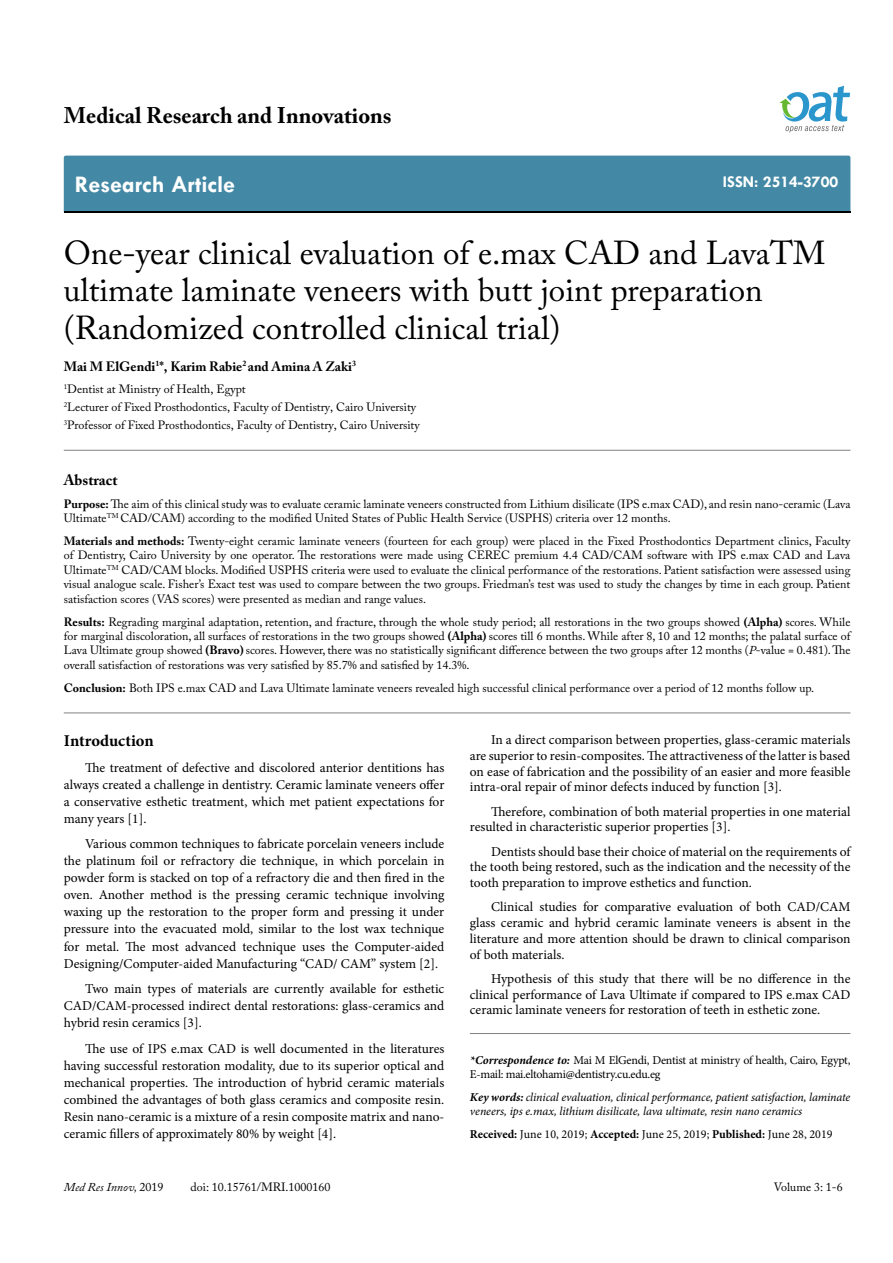
<style>
.page{position:relative;width:893px;height:1263px;background:#fff}
.page>*{position:absolute;margin:0;border:0;box-sizing:border-box;transform-origin:0 0}
.t1{font:33px/37.5px "Adobe Caslon Pro";color:#000}
.t2{font:700 24px "Tw Cen";color:#fff}
.t3{font:700 22.5px "Adobe Caslon Pro";color:#000}
.t4{font:700 16.5px "Tw Cen";color:#fff}
.t5{font:700 16.5px "Minion Pro";letter-spacing:-.005em;color:#000}
.t6{font:700 15px "Adobe Caslon Pro";color:#000}
.t7{font:13.5px/17px "Minion Pro";color:#000;text-align:justify}
.t8{font:700 13.5px "Adobe Caslon Pro";color:#000}
.t9{font:12px/14.4px "Adobe Caslon Pro";color:#000}
.t10{font:italic 12px/14.4px "Minion Pro";letter-spacing:-.01em;color:#000}
.t11{font:12px/14.4px "Minion Pro";letter-spacing:-.02em;color:#000}
.t12{font:12px "Minion Pro";color:#000}
.t13{font:italic 12px "Adobe Caslon Pro";color:#000}
.s1{font-weight:700}
.s2{font-style:italic}
.s3{font-weight:700;font-style:italic}
.s4{font-style:normal}
</style>
<div class="page">
<div style="left:64px;top:156px;width:786px;height:56px;background:#4389a5"></div>
<svg style="left:779px;top:86px;width:71px;height:47px"></svg>
<hr style="left:64px;top:713px;width:786px;height:1px;background:#808285">
<hr style="left:64px;top:450px;width:786px;height:1px;background:#808285">
<hr style="left:470px;top:1033px;width:380px;height:1px;background:#808285">
<h3 class="t3" style="left:64px;top:102px;width:329px">Medical Research and Innovations</h3>
<h2 class="t2" style="left:75px;top:170px;width:162px">Research Article</h2>
<p class="t4" style="left:723px;top:172px;width:117px">ISSN: 2514-3700</p>
<h1 class="t1" style="left:64px;top:234px;width:763px">One-year clinical evaluation of e.max CAD and LavaTM ultimate laminate veneers with butt joint preparation (Randomized controlled clinical trial)</h1>
<p class="t8" style="left:64px;top:358px;width:294px">Mai M ElGendi<sup>1</sup>*, Karim Rabie<sup>2</sup> and Amina A Zaki<sup>3</sup></p>
<p class="t9" style="left:64px;top:380px;width:357px;line-height:18px"><sup>1</sup>Dentist at Ministry of Health, Egypt<br><sup>2</sup>Lecturer of Fixed Prosthodontics, Faculty of Dentistry, Cairo University<br><sup>3</sup>Professor of Fixed Prosthodontics, Faculty of Dentistry, Cairo University</p>
<p class="t6" style="left:64px;top:471px;width:55px">Abstract</p>
<p class="t9" style="left:64px;top:496px;width:788px"><span class="s1">Purpose:</span> The aim of this clinical study was to evaluate ceramic laminate veneers constructed from Lithium disilicate (IPS e.max CAD), and resin nano-ceramic (Lava<br>Ultimate<sup>TM</sup> CAD/CAM) according to the modified United States of Public Health Service (USPHS) criteria over 12 months.</p>
<p class="t9" style="left:64px;top:534px;width:788px;text-align:justify"><span class="s1">Materials and methods:</span> Twenty-eight ceramic laminate veneers (fourteen for each group) were placed in the Fixed Prosthodontics Department clinics, Faculty of Dentistry, Cairo University by one operator. The restorations were made using CEREC premium 4.4 CAD/CAM software with IPS e.max CAD and Lava Ultimate<sup>TM</sup> CAD/CAM blocks. Modified USPHS criteria were used to evaluate the clinical performance of the restorations. Patient satisfaction were assessed using visual analogue scale. Fisher’s Exact test was used to compare between the two groups. Friedman’s test was used to study the changes by time in each group. Patient satisfaction scores (VAS scores) were presented as median and range values.</p>
<p class="t9" style="left:64px;top:614px;width:788px;text-align:justify"><span class="s1">Results:</span> Regrading marginal adaptation, retention, and fracture, through the whole study period; all restorations in the two groups showed <span class="s1">(Alpha)</span> scores. While for marginal discoloration, all surfaces of restorations in the two groups showed <span class="s1">(Alpha)</span> scores till 6 months. While after 8, 10 and 12 months; the palatal surface of Lava Ultimate group showed <span class="s1">(Bravo)</span> scores. However, there was no statistically significant difference between the two groups after 12 months (<span class="s2">P</span>-value = 0.481). The overall satisfaction of restorations was very satisfied by 85.7% and satisfied by 14.3%.</p>
<p class="t9" style="left:64px;top:680px;width:752px"><span class="s1">Conclusion:</span> Both IPS e.max CAD and Lava Ultimate laminate veneers revealed high successful clinical performance over a period of 12 months follow up.</p>
<p class="t5" style="left:64px;top:729px;width:91px">Introduction</p>
<p class="t7" style="left:64px;top:759px;width:382px;text-indent:21px">The treatment of defective and discolored anterior dentitions has always created a challenge in dentistry. Ceramic laminate veneers offer a conservative esthetic treatment, which met patient expectations for many years [1].</p>
<p class="t7" style="left:64px;top:836px;width:382px;text-indent:21px">Various common techniques to fabricate porcelain veneers include the platinum foil or refractory die technique, in which porcelain in powder form is stacked on top of a refractory die and then fired in the oven. Another method is the pressing ceramic technique involving waxing up the restoration to the proper form and pressing it under pressure into the evacuated mold, similar to the lost wax technique for metal. The most advanced technique uses the Computer-aided Designing/Computer-aided Manufacturing “CAD/ CAM” system [2].</p>
<p class="t7" style="left:64px;top:980px;width:382px;text-indent:21px">Two main types of materials are currently available for esthetic CAD/CAM-processed indirect dental restorations: glass-ceramics and hybrid resin ceramics [3].</p>
<p class="t7" style="left:64px;top:1040px;width:382px;text-indent:21px">The use of IPS e.max CAD is well documented in the literatures having successful restoration modality, due to its superior optical and mechanical properties. The introduction of hybrid ceramic materials combined the advantages of both glass ceramics and composite resin.<br>Resin nano-ceramic is a mixture of a resin composite matrix and nano&shy;ceramic fillers of approximately 80% by weight [4].</p>
<p class="t7" style="left:470px;top:732px;width:382px;line-height:15.8px;text-indent:21px">In a direct comparison between properties, glass-ceramic materials are superior to resin-composites. The attractiveness of the latter is based on ease of fabrication and the possibility of an easier and more feasible intra-oral repair of minor defects induced by function [3].</p>
<p class="t7" style="left:470px;top:803px;width:382px;line-height:15.8px;text-indent:21px">Therefore, combination of both material properties in one material resulted in characteristic superior properties [3].</p>
<p class="t7" style="left:470px;top:843px;width:382px;line-height:15.8px;text-indent:21px">Dentists should base their choice of material on the requirements of the tooth being restored, such as the indication and the necessity of the tooth preparation to improve esthetics and function.</p>
<p class="t7" style="left:470px;top:899px;width:382px;line-height:15.8px;text-indent:21px">Clinical studies for comparative evaluation of both CAD/CAM glass ceramic and hybrid ceramic laminate veneers is absent in the literature and more attention should be drawn to clinical comparison of both materials.</p>
<p class="t7" style="left:470px;top:971px;width:382px;line-height:15.8px;text-indent:21px">Hypothesis of this study that there will be no difference in the clinical performance of Lava Ultimate if compared to IPS e.max CAD ceramic laminate veneers for restoration of teeth in esthetic zone.</p>
<p class="t11" style="left:470px;top:1052px;width:382px"><span class="s3">*Correspondence to:</span> Mai M ElGendi, Dentist at ministry of health, Cairo, Egypt,<br>E-mail: mai.eltohami@dentistry.cu.edu.eg</p>
<p class="t10" style="left:470px;top:1090px;width:382px"><span class="s1">Key words:</span> clinical evaluation, clinical performance, patient satisfaction, laminate veneers, ips e.max, lithium disilicate, lava ultimate, resin nano ceramics</p>
<p class="t12" style="left:470px;top:1126px;width:364px"><span class="s1">Received:</span> June 10, 2019; <span class="s1">Accepted:</span> June 25, 2019; <span class="s1">Published:</span> June 28, 2019</p>
<p class="t13" style="left:64px;top:1180px;width:101px">Med Res Innov, <span class="s4">2019</span></p>
<p class="t9" style="left:191px;top:1180px;width:141px">doi: 10.15761/MRI.1000160</p>
<p class="t9" style="left:774px;top:1180px;width:71px">Volume 3: 1-6</p>
</div>
